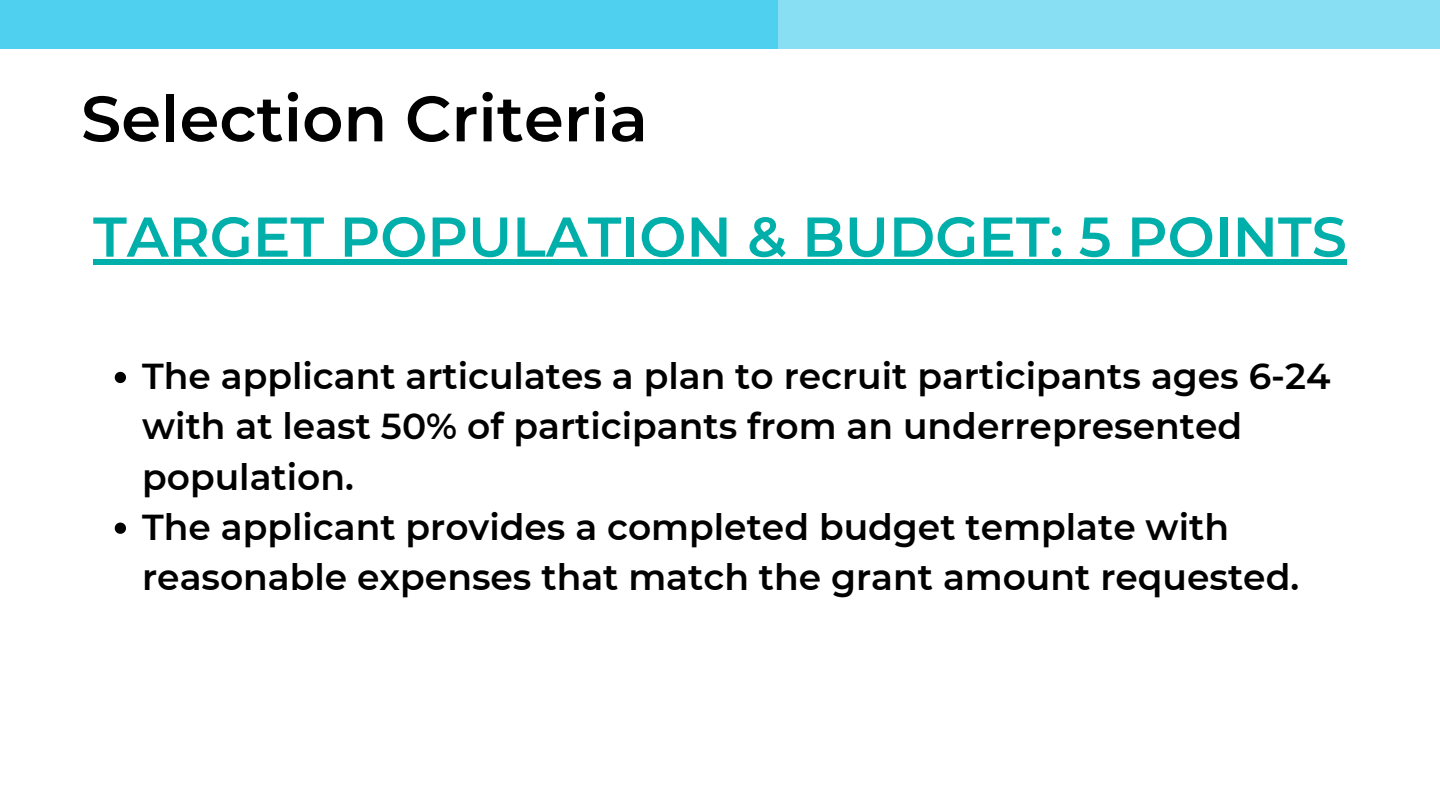
<style>
.page{position:relative;width:1440px;height:810px;background:#fff}
.page>*{position:absolute;margin:0;border:0;box-sizing:border-box;transform-origin:0 0}
.t1{font:600 64px "Montserrat";color:#000}
.t2{font:600 56px "Montserrat";color:#00afaa}
.t3{font:600 36px/50.2px "Montserrat";color:#000}
</style>
<div class="page">
<div style="left:0;top:0;width:1440px;height:48px;background:#88dff4"></div>
<div style="left:0;top:0;width:777px;height:48px;background:#4fd0ee"></div>
<div style="left:93px;top:260px;width:1254px;height:5px;background:#00afaa"></div>
<svg style="left:115px;top:372px;width:11px;height:11px"></svg>
<svg style="left:115px;top:523px;width:11px;height:11px"></svg>
<h1 class="t1" style="left:81px;top:79px;width:569px">Selection Criteria</h1>
<h2 class="t2" style="left:93px;top:202px;width:1255px">TARGET POPULATION &amp; BUDGET: 5 POINTS</h2>
<p class="t3" style="left:142px;top:351px;width:1190px">The applicant articulates a plan to recruit participants ages 6-24 with at least 50% of participants from an underrepresented population.<br>The applicant provides a completed budget template with reasonable expenses that match the grant amount requested.</p>
</div>
